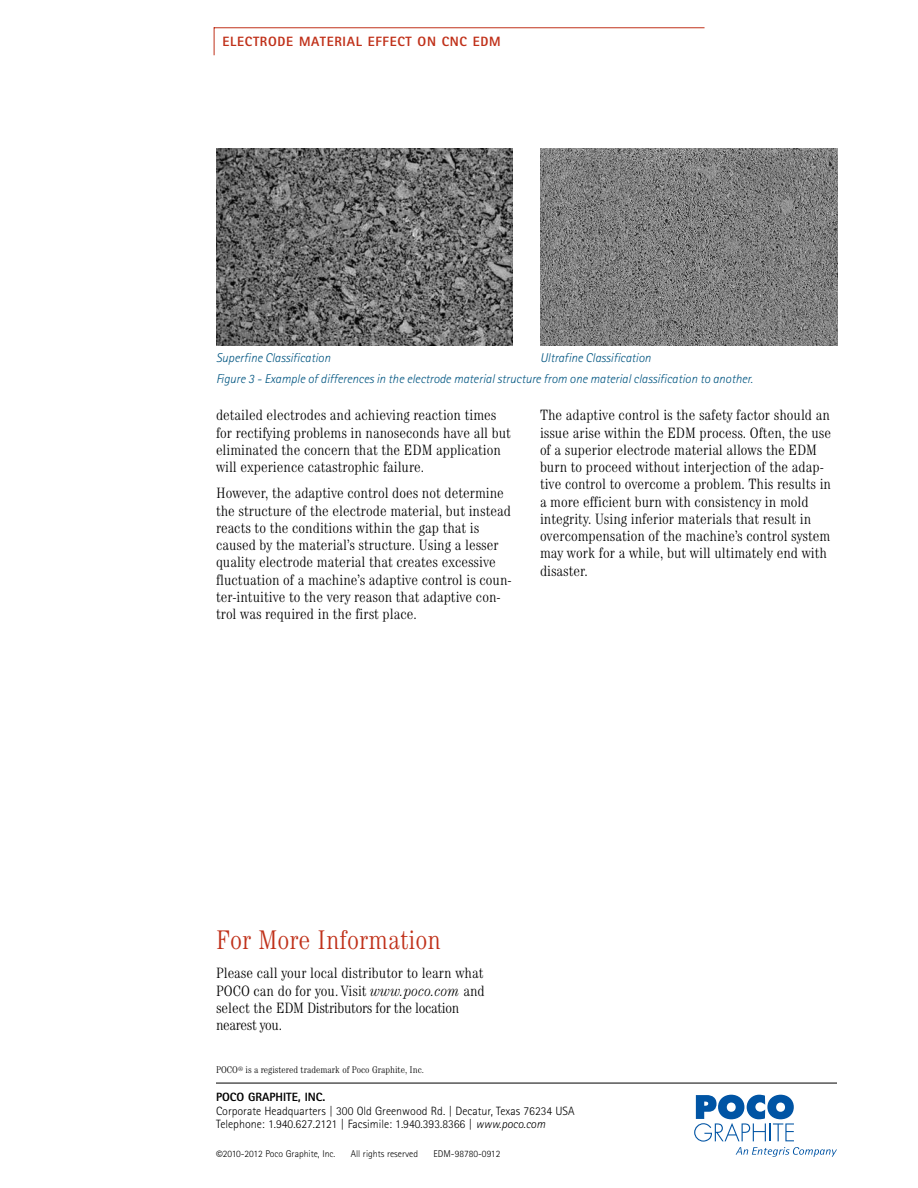
<style>
.page{position:relative;width:918px;height:1188px;background:#fff}
.page>*{position:absolute;margin:0;border:0;box-sizing:border-box;transform-origin:0 0}
.t1{font:300 condensed 27px "Century";color:#c0311a}
.t2{font:300 condensed 15px/17.2px "Century";color:#000}
.t3{font:800 13.5px "Rotis Sans Serif";letter-spacing:.05em;color:#c0311a}
.t4{font:italic 300 12.75px/20.2px "Rotis Sans Serif";color:#005581}
.t5{font:300 12px/13.5px "Rotis Sans Serif";color:#000}
.t6{font:800 12px "Rotis Sans Serif";color:#000}
.t7{font:300 9.75px "Rotis Sans Serif";color:#000}
.t8{font:300 condensed 9.75px "Century";color:#000}
.s1{font-style:italic}
.s2{font-size:13.5px}
</style>
<div class="page">
<hr style="left:216px;top:1083px;width:621px;height:1px;background:#000">
<svg style="left:694px;top:1095px;width:143px;height:62px"></svg>
<img style="left:216px;top:148px;width:297px;height:198px">
<img style="left:540px;top:148px;width:297px;height:198px">
<svg style="left:213px;top:27px;width:492px;height:29px"></svg>
<p class="t3" style="left:223px;top:33px;width:260px">ELECTRODE MATERIAL EFFECT ON CNC EDM</p>
<p class="t4" style="left:216px;top:348px;width:116px">Superfine Classification</p>
<p class="t4" style="left:216px;top:348px;width:538px;text-indent:324px">Ultrafine Classification<br>Figure 3 - Example of differences in the electrode material structure from one material classification to another.</p>
<p class="t2" style="left:216px;top:406px;width:296px">detailed electrodes and achieving reaction times for rectifying problems in nanoseconds have all but eliminated the concern that the EDM application will experience catastrophic failure.</p>
<p class="t2" style="left:216px;top:484px;width:297px">However, the adaptive control does not determine the structure of the electrode material, but instead reacts to the conditions within the gap that is caused by the material’s structure. Using a lesser quality electrode material that creates excessive fluctuation of a machine’s adaptive control is coun&shy;ter-intuitive to the very reason that adaptive con&shy;trol was required in the first place.</p>
<p class="t2" style="left:540px;top:406px;width:293px">The adaptive control is the safety factor should an issue arise within the EDM process. Often, the use of a superior electrode material allows the EDM burn to proceed without interjection of the adap&shy;tive control to overcome a problem. This results in a more efficient burn with consistency in mold integrity. Using inferior materials that result in overcompensation of the machine’s control system may work for a while, but will ultimately end with disaster.</p>
<h1 class="t1" style="left:216px;top:924px;width:227px">For More Information</h1>
<p class="t2" style="left:216px;top:964px;width:270px">Please call your local distributor to learn what POCO can do for you. Visit <span class="s1">www.poco.com</span> and select the EDM Distributors for the location nearest you.</p>
<p class="t8" style="left:216px;top:1064px;width:210px">POCO<sup>®</sup> is a registered trademark of Poco Graphite, Inc.</p>
<p class="t6" style="left:216px;top:1090px;width:111px">POCO GRAPHITE, INC.</p>
<p class="t5" style="left:216px;top:1104px;width:360px">Corporate Headquarters | 300 Old Greenwood Rd. | Decatur, Texas 76234 USA<br>Telephone: 1.940.627.2121 | Facsimile: 1.940.393.8366 | <span class="s1">www.poco.com</span></p>
<p class="t7" style="left:216px;top:1148px;width:121px"><span class="s2">©</span>2010-2012 Poco Graphite, Inc.</p>
<p class="t7" style="left:351px;top:1148px;width:69px">All rights reserved</p>
<p class="t7" style="left:434px;top:1148px;width:68px">EDM-98780-0912</p>
</div>
